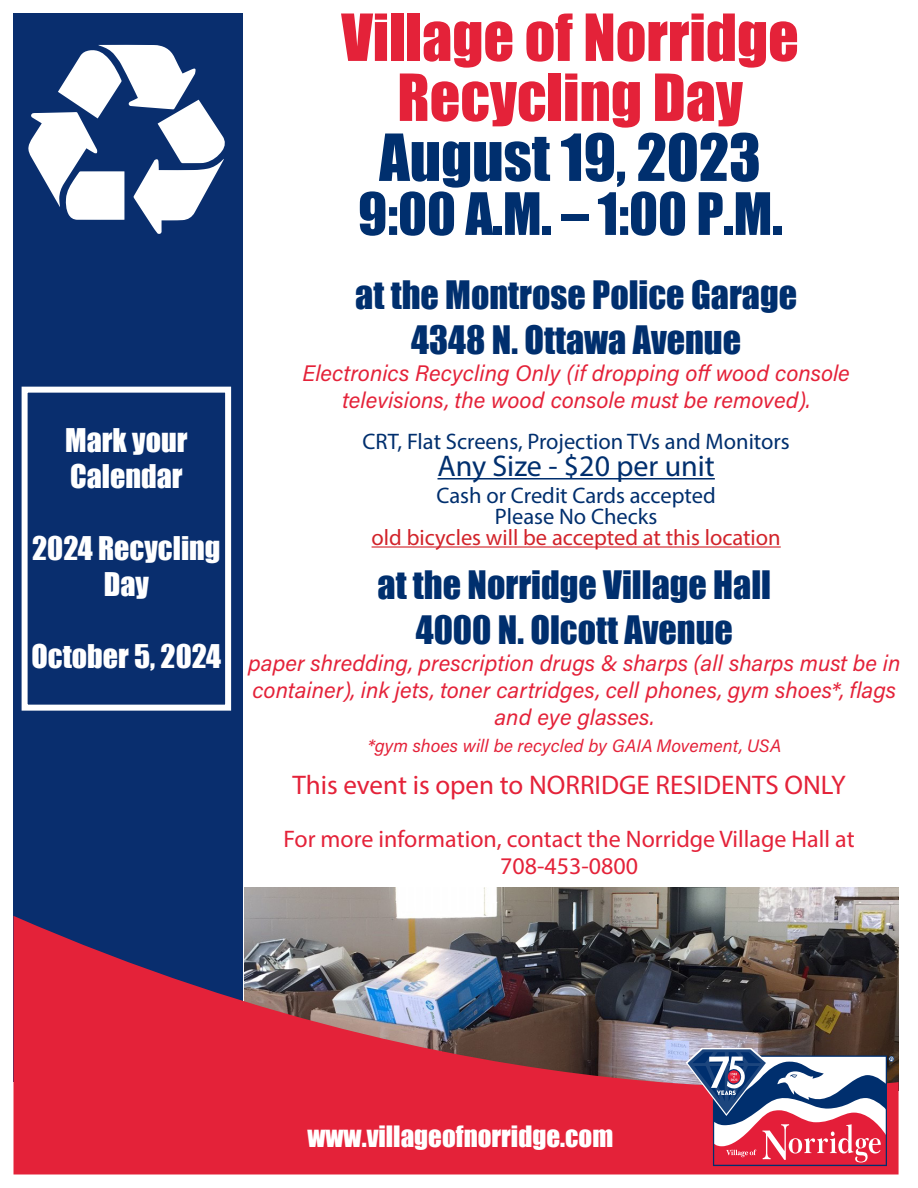
<style>
.page{position:relative;width:918px;height:1188px;background:#fff}
.page>*{position:absolute;margin:0;border:0;box-sizing:border-box;transform-origin:0 0}
.t1{font:60px/60px "Impact";color:#e42239;text-align:center}
.t2{font:60px "Impact";color:#002f6e}
.t3{font:54px "Impact";color:#002f6e}
.t4{font:36px/45px "Impact";color:#002f6e;text-align:center}
.t5{font:30px/36px "Impact";color:#fff}
.t6{font:30px "Myriad Pro";color:#002f6e}
.t7{font:27px "Myriad Pro";color:#e42239}
.t8{font:27px "Impact";color:#fff}
.t9{font:24px/27px "Myriad Pro";color:#e42239;text-align:center}
.t10{font:22.5px/27px "Acumin Variable Concept";color:#e42239;text-align:center}
.t11{font:22.5px/21px "Myriad Pro";color:#002f6e;text-align:center}
.t12{font:22.5px "Myriad Pro";color:#d2232a}
.t13{font:18px "Acumin Variable Concept";letter-spacing:.005em;color:#e42239}
</style>
<div class="page">
<img style="left:244px;top:888px;width:655px;height:28px">
<div style="left:14px;top:14px;width:229px;height:1068px;background:#092e6e"></div>
<img style="left:14px;top:916px;width:885px;height:258px">
<svg style="left:685px;top:1047px;width:209px;height:119px"></svg>
<hr style="left:438px;top:478px;width:277px;height:2px;background:#002f6e">
<hr style="left:372px;top:546px;width:409px;height:2px;background:#d2232a">
<svg style="left:28px;top:45px;width:197px;height:189px"></svg>
<div style="left:22px;top:387px;width:209px;height:324px;border:6px solid #fff"></div>
<h3 class="t5" style="left:65px;top:422px;width:124px">Mark your<br>Calendar</h3>
<h3 class="t5" style="left:32px;top:530px;width:190px;text-align:center">2024 Recycling<br>Day</h3>
<h3 class="t5" style="left:32px;top:638px;width:191px">October 5, 2024</h3>
<h1 class="t1" style="left:341px;top:6px;width:459px">Village of Norridge<br>Recycling Day</h1>
<h1 class="t2" style="left:379px;top:111px;width:383px">August 19, 2023</h1>
<h2 class="t3" style="left:358px;top:172px;width:426px">9:00 A.M. – 1:00 P.M.</h2>
<h3 class="t4" style="left:355px;top:272px;width:443px">at the Montrose Police Garage<br>4348 N. Ottawa Avenue</h3>
<p class="t10" style="left:302px;top:359px;width:549px">Electronics Recycling Only (if dropping off wood console televisions, the wood console must be removed).</p>
<p class="t11" style="left:362px;top:430px;width:429px">CRT, Flat Screens, Projection TVs and Monitors</p>
<h3 class="t6" style="left:438px;top:447px;width:279px">Any Size - $20 per unit</h3>
<p class="t11" style="left:437px;top:484px;width:281px">Cash or Credit Cards accepted<br>Please No Checks</p>
<p class="t12" style="left:372px;top:523px;width:411px">old bicycles will be accepted at this location</p>
<h3 class="t4" style="left:378px;top:561px;width:395px">at the Norridge Village Hall<br>4000 N. Olcott Avenue</h3>
<p class="t10" style="left:248px;top:649px;width:654px">paper shredding, prescription drugs &amp; sharps (all sharps must be in container), ink jets, toner cartridges, cell phones, gym shoes*, flags and eye glasses.</p>
<p class="t13" style="left:368px;top:733px;width:415px">*gym shoes will be recycled by GAIA Movement, USA</p>
<p class="t7" style="left:292px;top:768px;width:555px">This event is open to NORRIDGE RESIDENTS ONLY</p>
<p class="t9" style="left:284px;top:825px;width:573px">For more information, contact the Norridge Village Hall at<br>708-453-0800</p>
<p class="t8" style="left:308px;top:1116px;width:307px">www.villageofnorridge.com</p>
</div>
